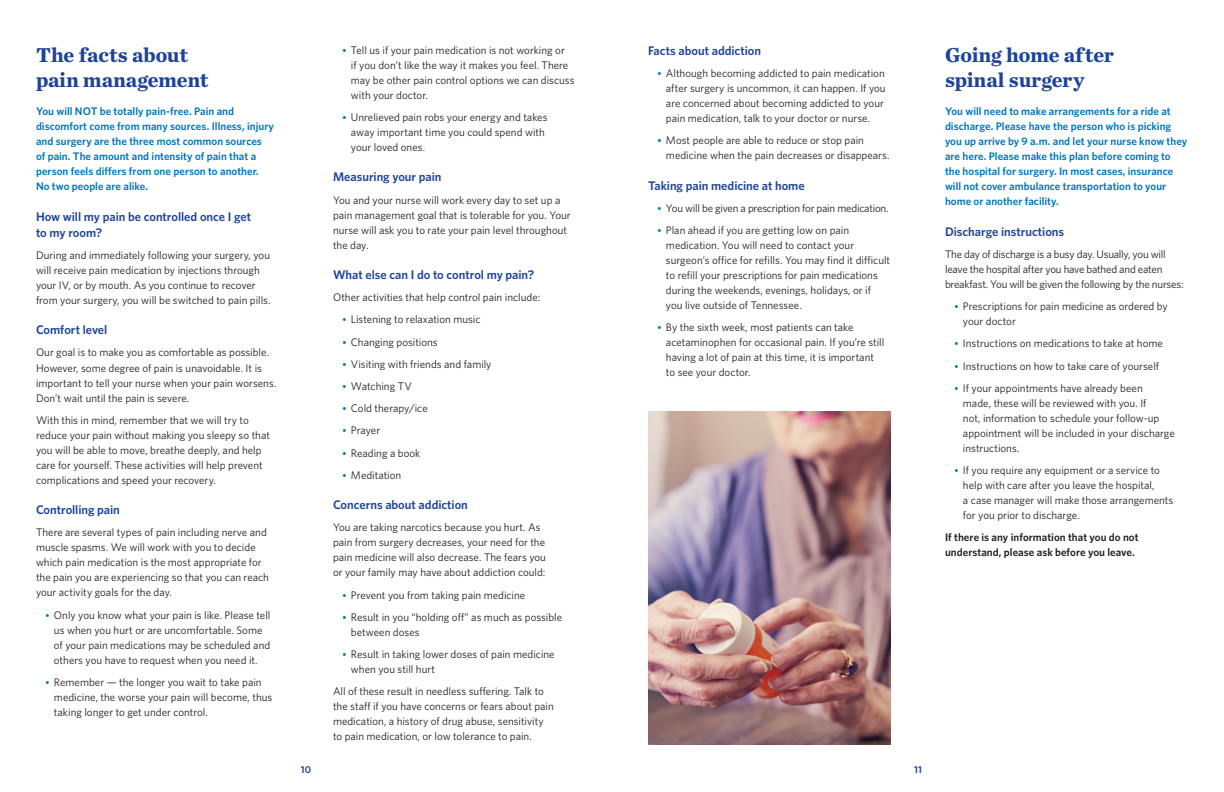
<style>
.page{position:relative;width:1224px;height:792px;background:#fff}
.page>*{position:absolute;margin:0;border:0;box-sizing:border-box;transform-origin:0 0}
.t1{font:700 21px/25px "Chronicle Text G1";letter-spacing:-.01em;color:#1e4499}
.t2{font:600 12.5px/16px "Whitney";letter-spacing:-.005em;color:#1e4499}
.t3{font:11px/15px "Whitney";color:#231f20}
.t4{font:600 11px/15px "Whitney";letter-spacing:.005em;color:#0076be}
.t5{font:11px/15px "Whitney";letter-spacing:-.02em;color:#231f20}
.t6{font:600 11px/15px "Whitney";letter-spacing:.005em;color:#231f20}
.t7{font:11px "Whitney";letter-spacing:-.025em;color:#231f20}
.t8{font:600 10px "Whitney";color:#1e4499}
.s1{font-family:"Chronicle Text G1";color:#0076be}
</style>
<div class="page">
<img style="left:648px;top:411px;width:243px;height:334px">
<h1 class="t1" style="left:36px;top:41px;width:174px">The facts about pain management</h1>
<p class="t4" style="left:36px;top:104px;width:240px">You will NOT be totally pain-free. Pain and discomfort come from many sources. Illness, injury and surgery are the three most common sources of pain. The amount and intensity of pain that a person feels differs from one person to another.<br>No two people are alike.</p>
<p class="t2" style="left:36px;top:208px;width:217px">How will my pain be controlled once I get to my room?</p>
<p class="t3" style="left:36px;top:247px;width:236px">During and immediately following your surgery, you will receive pain medication by injections through your IV, or by mouth. As you continue to recover from your surgery, you will be switched to pain pills.</p>
<p class="t2" style="left:36px;top:322px;width:73px">Comfort level</p>
<p class="t3" style="left:36px;top:345px;width:242px">Our goal is to make you as comfortable as possible.<br>However, some degree of pain is unavoidable. It is important to tell your nurse when your pain worsens.<br>Don’t wait until the pain is severe.</p>
<p class="t3" style="left:36px;top:412px;width:235px">With this in mind, remember that we will try to reduce your pain without making you sleepy so that you will be able to move, breathe deeply, and help care for yourself. These activities will help prevent complications and speed your recovery.</p>
<p class="t2" style="left:36px;top:502px;width:85px">Controlling pain</p>
<p class="t3" style="left:36px;top:525px;width:235px">There are several types of pain including nerve and muscle spasms. We will work with you to decide which pain medication is the most appropriate for the pain you are experiencing so that you can reach your activity goals for the day.</p>
<p class="t3" style="left:54px;top:607px;width:218px;text-indent:-9px"><span class="s1">•</span> Only you know what your pain is like. Please tell us when you hurt or are uncomfortable. Some of your pain medications may be scheduled and others you have to request when you need it.</p>
<p class="t3" style="left:54px;top:674px;width:220px;text-indent:-9px"><span class="s1">•</span> Remember — the longer you wait to take pain medicine, the worse your pain will become, thus taking longer to get under control.</p>
<p class="t3" style="left:351px;top:42px;width:225px;text-indent:-9px"><span class="s1">•</span> Tell us if your pain medication is not working or<br>if you don’t like the way it makes you feel. There may be other pain control options we can discuss with your doctor.</p>
<p class="t3" style="left:351px;top:109px;width:198px;text-indent:-9px"><span class="s1">•</span> Unrelieved pain robs your energy and takes away important time you could spend with your loved ones.</p>
<p class="t2" style="left:333px;top:169px;width:110px">Measuring your pain</p>
<p class="t3" style="left:333px;top:192px;width:239px">You and your nurse will work every day to set up a pain management goal that is tolerable for you. Your nurse will ask you to rate your pain level throughout the day.</p>
<p class="t2" style="left:333px;top:266px;width:203px">What else can I do to control my pain?</p>
<p class="t3" style="left:333px;top:290px;width:209px">Other activities that help control pain include:</p>
<p class="t3" style="left:342px;top:312px;width:140px"><span class="s1">•</span> Listening to relaxation music</p>
<p class="t3" style="left:342px;top:334px;width:97px"><span class="s1">•</span> Changing positions</p>
<p class="t3" style="left:342px;top:356px;width:151px"><span class="s1">•</span> Visiting with friends and family</p>
<p class="t3" style="left:342px;top:378px;width:71px"><span class="s1">•</span> Watching TV</p>
<p class="t3" style="left:342px;top:401px;width:87px"><span class="s1">•</span> Cold therapy/ice</p>
<p class="t3" style="left:342px;top:423px;width:40px"><span class="s1">•</span> Prayer</p>
<p class="t3" style="left:342px;top:445px;width:80px"><span class="s1">•</span> Reading a book</p>
<p class="t3" style="left:342px;top:467px;width:61px"><span class="s1">•</span> Meditation</p>
<p class="t2" style="left:333px;top:497px;width:136px">Concerns about addiction</p>
<p class="t3" style="left:333px;top:520px;width:214px">You are taking narcotics because you hurt. As pain from surgery decreases, your need for the pain medicine will also decrease. The fears you or your family may have about addiction could:</p>
<p class="t3" style="left:342px;top:587px;width:185px"><span class="s1">•</span> Prevent you from taking pain medicine</p>
<p class="t3" style="left:351px;top:609px;width:213px;text-indent:-9px"><span class="s1">•</span> Result in you “holding off” as much as possible between doses</p>
<p class="t3" style="left:351px;top:646px;width:205px;text-indent:-9px"><span class="s1">•</span> Result in taking lower doses of pain medicine when you still hurt</p>
<p class="t3" style="left:333px;top:684px;width:222px">All of these result in needless suffering. Talk to the staff if you have concerns or fears about pain medication, a history of drug abuse, sensitivity to pain medication, or low tolerance to pain.</p>
<p class="t2" style="left:648px;top:42px;width:115px">Facts about addiction</p>
<p class="t3" style="left:666px;top:66px;width:221px;text-indent:-9px"><span class="s1">•</span> Although becoming addicted to pain medication after surgery is uncommon, it can happen. If you are concerned about becoming addicted to your pain medication, talk to your doctor or nurse.</p>
<p class="t3" style="left:666px;top:133px;width:225px;text-indent:-9px"><span class="s1">•</span> Most people are able to reduce or stop pain medicine when the pain decreases or disappears.</p>
<p class="t2" style="left:648px;top:177px;width:158px">Taking pain medicine at home</p>
<p class="t7" style="left:657px;top:201px;width:233px"><span class="s1">•</span> You will be given a prescription for pain medication.</p>
<p class="t3" style="left:666px;top:223px;width:226px;text-indent:-9px"><span class="s1">•</span> Plan ahead if you are getting low on pain medication. You will need to contact your surgeon’s office for refills. You may find it difficult to refill your prescriptions for pain medications during the weekends, evenings, holidays, or if you live outside of Tennessee.</p>
<p class="t3" style="left:666px;top:320px;width:220px;text-indent:-9px"><span class="s1">•</span> By the sixth week, most patients can take acetaminophen for occasional pain. If you’re still having a lot of pain at this time, it is important to see your doctor.</p>
<p class="t8" style="left:301px;top:763px;width:12px">10</p>
<p class="t8" style="left:914px;top:763px;width:9px">11</p>
<h1 class="t1" style="left:945px;top:41px;width:171px">Going home after spinal surgery</h1>
<p class="t4" style="left:945px;top:104px;width:244px">You will need to make arrangements for a ride at discharge. Please have the person who is picking you up arrive by 9 a.m. and let your nurse know they are here. Please make this plan before coming to the hospital for surgery. In most cases, insurance will not cover ambulance transportation to your home or another facility.</p>
<p class="t2" style="left:945px;top:223px;width:121px">Discharge instructions</p>
<p class="t5" style="left:945px;top:246px;width:240px">The day of discharge is a busy day. Usually, you will leave the hospital after you have bathed and eaten breakfast. You will be given the following by the nurses:</p>
<p class="t3" style="left:963px;top:299px;width:206px;text-indent:-9px"><span class="s1">•</span> Prescriptions for pain medicine as ordered by your doctor</p>
<p class="t3" style="left:954px;top:336px;width:210px"><span class="s1">•</span> Instructions on medications to take at home</p>
<p class="t3" style="left:954px;top:358px;width:207px"><span class="s1">•</span> Instructions on how to take care of yourself</p>
<p class="t3" style="left:963px;top:380px;width:213px;text-indent:-9px"><span class="s1">•</span> If your appointments have already been<br>made, these will be reviewed with you. If<br>not, information to schedule your follow-up appointment will be included in your discharge instructions.</p>
<p class="t3" style="left:963px;top:462px;width:212px;text-indent:-9px"><span class="s1">•</span> If you require any equipment or a service to help with care after you leave the hospital,<br>a case manager will make those arrangements for you prior to discharge.</p>
<p class="t6" style="left:945px;top:530px;width:195px">If there is any information that you do not understand, please ask before you leave.</p>
</div>
